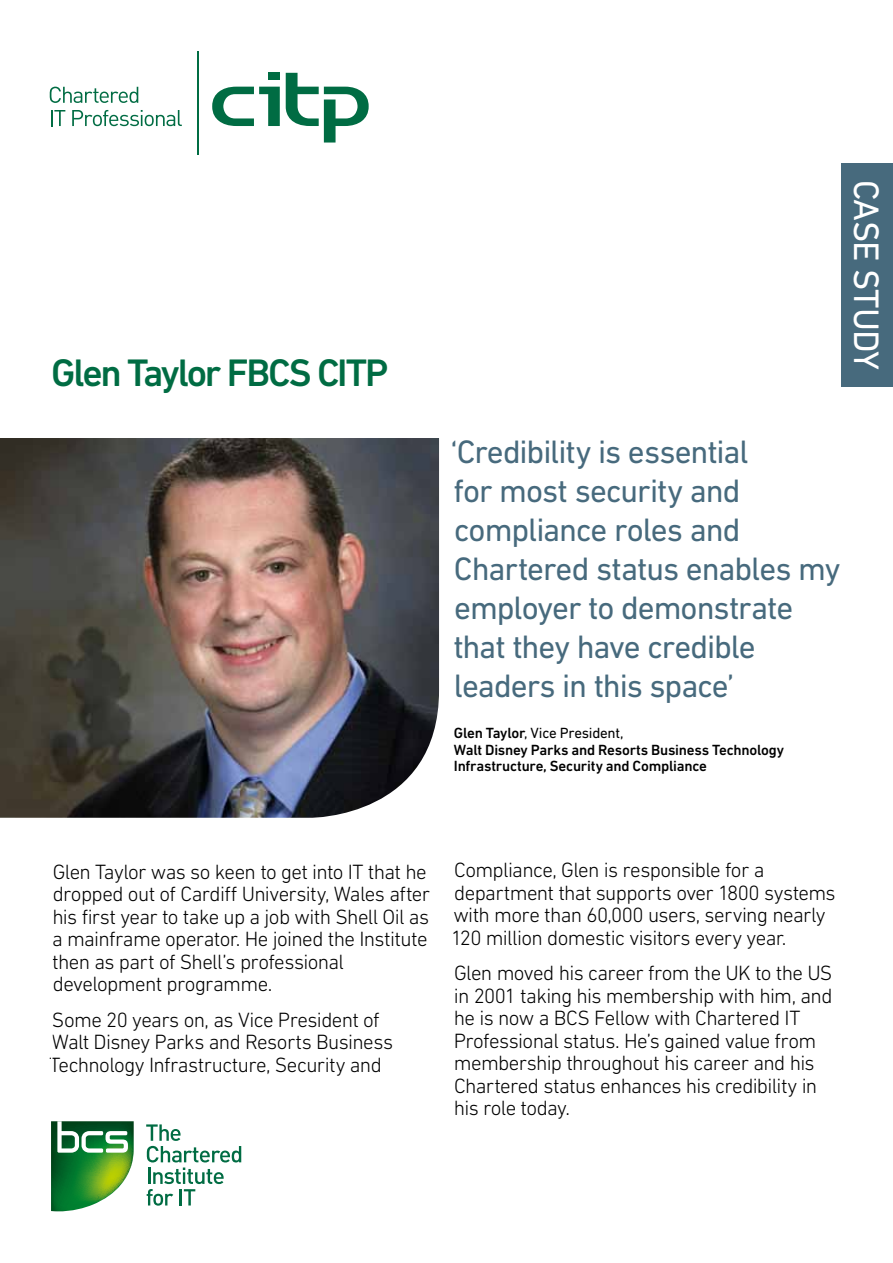
<style>
.page{position:relative;width:893px;height:1263px;background:#fff}
.page>*{position:absolute;margin:0;border:0;box-sizing:border-box;transform-origin:0 0}
.t1{font:500 39px "DIN Next LT Pro";letter-spacing:-.06em;color:#006c43}
.t2{font:36px "DIN Next LT Pro";letter-spacing:-.02em;color:#fff}
.t3{font:33px/39px "DIN Next LT Pro";letter-spacing:-.03em;color:#476a7d}
.t4{font:300 21px/22.5px "DIN Next LT Pro";letter-spacing:-.03em;color:#000}
.t5{font:500 15px/16.5px "DIN Next LT Pro";letter-spacing:-.015em;color:#000}
.s1{font-weight:400}
</style>
<div class="page">
<svg style="left:50px;top:87px;width:88px;height:16px"></svg>
<svg style="left:51px;top:110px;width:14px;height:16px"></svg>
<svg style="left:72px;top:110px;width:110px;height:16px"></svg>
<hr style="left:197px;top:51px;width:2px;height:104px;background:#006c43">
<svg style="left:212px;top:87px;width:68px;height:39px"></svg>
<div style="left:268px;top:73px;width:12px;height:7px;background:#006c43"></div>
<svg style="left:286px;top:73px;width:83px;height:70px"></svg>
<img style="left:0;top:438px;width:439px;height:380px">
<div style="left:842px;top:163px;width:51px;height:224px;background:#476a7d"></div>
<svg style="left:51px;top:1121px;width:83px;height:91px"></svg>
<svg style="left:146px;top:1124px;width:95px;height:82px"></svg>
<h1 class="t1" style="left:51px;top:351px;width:339px">Glen Taylor FBCS CITP</h1>
<h2 class="t2" style="left:887px;top:180px;width:192px;rotate:90deg">CASE STUDY</h2>
<h3 class="t3" style="left:451px;top:432px;width:391px">‘Credibility is essential<br>for most security and compliance roles and<br>Chartered status enables my employer to demonstrate that they have credible leaders in this space’</h3>
<p class="t5" style="left:454px;top:725px;width:332px">Glen Taylor<span class="s1">, Vice President,<br></span>Walt Disney Parks and Resorts Business Technology<br>Infrastructure, Security and Compliance</p>
<p class="t4" style="left:52px;top:860px;width:379px">Glen Taylor was so keen to get into IT that he dropped out of Cardiff University, Wales after his first year to take up a job with Shell Oil as a mainframe operator. He joined the Institute then as part of Shell’s professional development programme.</p>
<p class="t4" style="left:50px;top:1008px;width:345px">Some 20 years on, as Vice President of<br>Walt Disney Parks and Resorts Business<br>Technology Infrastructure, Security and</p>
<p class="t4" style="left:451px;top:859px;width:386px">Compliance, Glen is responsible for a department that supports over 1800 systems with more than 60,000 users, serving nearly 120 million domestic visitors every year.</p>
<p class="t4" style="left:454px;top:961px;width:380px">Glen moved his career from the UK to the US in 2001 taking his membership with him, and he is now a BCS Fellow with Chartered IT Professional status. He’s gained value from membership throughout his career and his Chartered status enhances his credibility in his role today.</p>
</div>
